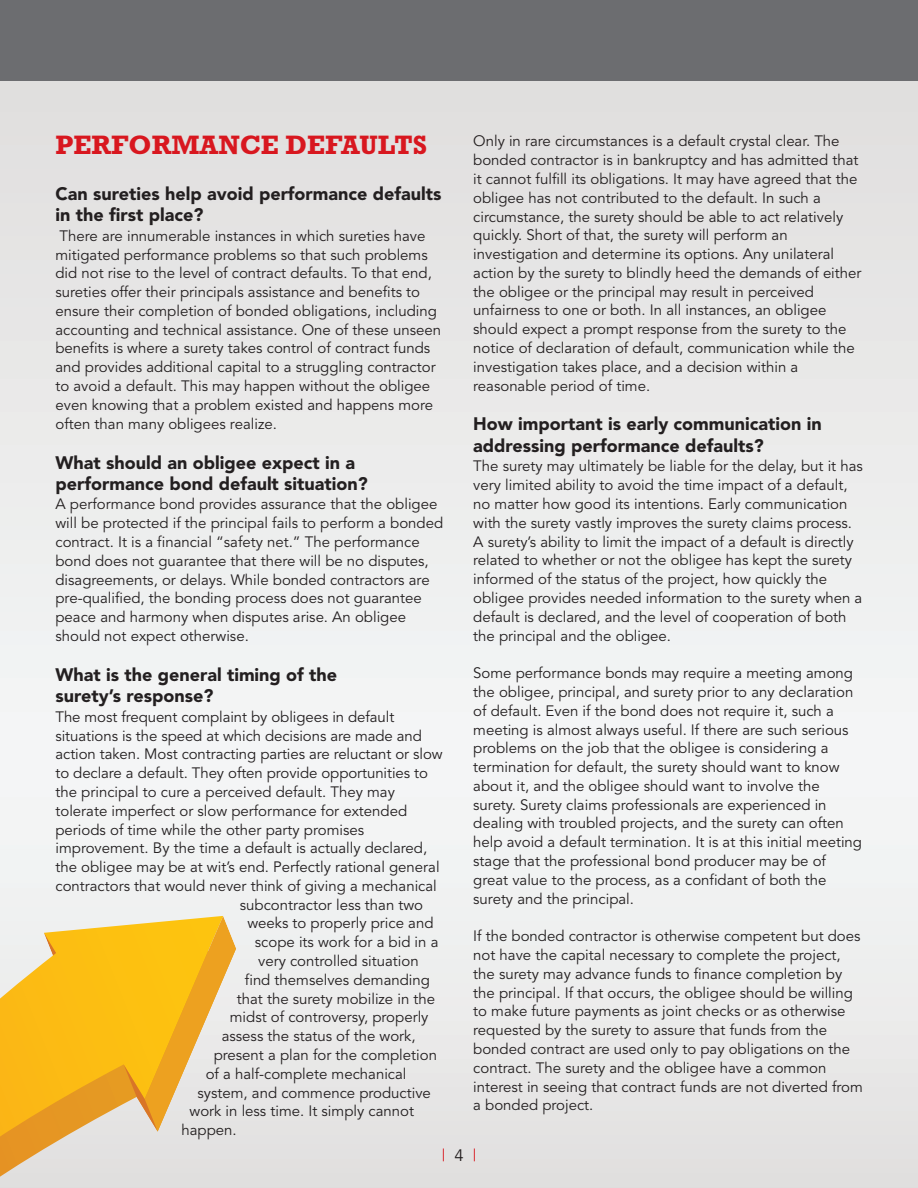
<style>
.page{position:relative;width:918px;height:1188px;background:#fff}
.page>*{position:absolute;margin:0;border:0;box-sizing:border-box;transform-origin:0 0}
.t1{font:700 27px "Rockwell";color:#d8171f}
.t2{font:900 18px/21.6px "Avenir";color:#231f20}
.t3{font:16.5px "Avenir";color:#d8171f}
.t4{font:15px/18.8px "Avenir";color:#231f20}
.s1{color:#231f20}
</style>
<div class="page">
<div style="left:0;top:0;width:918px;height:1188px;background:linear-gradient(to right,#ebecec,#ebebeb)"></div>
<div style="left:0;top:0;width:918px;height:81px;background:#6c6d70"></div>
<svg style="left:0;top:916px;width:223px;height:272px;background:#efc768"></svg>
<svg style="left:124px;top:916px;width:112px;height:216px;background:#f1c75f"></svg>
<p class="t4" style="left:473px;top:133px;width:390px">Only in rare circumstances is a default crystal clear. The bonded contractor is in bankruptcy and has admitted that it cannot fulfill its obligations. It may have agreed that the obligee has not contributed to the default. In such a circumstance, the surety should be able to act relatively quickly. Short of that, the surety will perform an investigation and determine its options. Any unilateral action by the surety to blindly heed the demands of either the obligee or the principal may result in perceived unfairness to one or both. In all instances, an obligee should expect a prompt response from the surety to the notice of declaration of default, communication while the investigation takes place, and a decision within a reasonable period of time.</p>
<p class="t2" style="left:473px;top:415px;width:350px">How important is early communication in addressing performance defaults?</p>
<p class="t4" style="left:473px;top:458px;width:391px">The surety may ultimately be liable for the delay, but it has very limited ability to avoid the time impact of a default, no matter how good its intentions. Early communication with the surety vastly improves the surety claims process.<br>A surety’s ability to limit the impact of a default is directly related to whether or not the obligee has kept the surety informed of the status of the project, how quickly the obligee provides needed information to the surety when a default is declared, and the level of cooperation of both the principal and the obligee.</p>
<p class="t4" style="left:473px;top:665px;width:390px">Some performance bonds may require a meeting among the obligee, principal, and surety prior to any declaration of default. Even if the bond does not require it, such a meeting is almost always useful. If there are such serious problems on the job that the obligee is considering a termination for default, the surety should want to know about it, and the obligee should want to involve the surety. Surety claims professionals are experienced in dealing with troubled projects, and the surety can often help avoid a default termination. It is at this initial meeting stage that the professional bond producer may be of great value to the process, as a confidant of both the surety and the principal.</p>
<p class="t4" style="left:473px;top:928px;width:391px">If the bonded contractor is otherwise competent but does not have the capital necessary to complete the project, the surety may advance funds to finance completion by the principal. If that occurs, the obligee should be willing to make future payments as joint checks or as otherwise requested by the surety to assure that funds from the bonded contract are used only to pay obligations on the contract. The surety and the obligee have a common interest in seeing that contract funds are not diverted from a bonded project.</p>
<p class="t3" style="left:442px;top:1149px;width:36px">|<span class="s1">4</span>|</p>
<h1 class="t1" style="left:56px;top:129px;width:373px">PERFORMANCE DEFAULTS</h1>
<p class="t2" style="left:55px;top:184px;width:387px">Can sureties help avoid performance defaults in the first place?</p>
<p class="t4" style="left:56px;top:227px;width:387px">There are innumerable instances in which sureties have mitigated performance problems so that such problems did not rise to the level of contract defaults. To that end, sureties offer their principals assistance and benefits to ensure their completion of bonded obligations, including accounting and technical assistance. One of these unseen benefits is where a surety takes control of contract funds and provides additional capital to a struggling contractor to avoid a default. This may happen without the obligee even knowing that a problem existed and happens more often than many obligees realize.</p>
<p class="t2" style="left:56px;top:453px;width:314px">What should an obligee expect in a performance bond default situation?</p>
<p class="t4" style="left:56px;top:496px;width:389px">A performance bond provides assurance that the obligee will be protected if the principal fails to perform a bonded contract. It is a financial “safety net.” The performance bond does not guarantee that there will be no disputes, disagreements, or delays. While bonded contractors are pre-qualified, the bonding process does not guarantee peace and harmony when disputes arise. An obligee should not expect otherwise.</p>
<p class="t2" style="left:56px;top:665px;width:283px">What is the general timing of the surety’s response?</p>
<p class="t4" style="left:56px;top:708px;width:340px">The most frequent complaint by obligees in default</p>
<p class="t4" style="left:55px;top:727px;width:368px">situations is the speed at which decisions are made and</p>
<p class="t4" style="left:55px;top:746px;width:389px">action taken. Most contracting parties are reluctant or slow</p>
<p class="t4" style="left:55px;top:765px;width:374px">to declare a default. They often provide opportunities to</p>
<p class="t4" style="left:55px;top:784px;width:341px">the principal to cure a perceived default. They may</p>
<p class="t4" style="left:55px;top:802px;width:353px">tolerate imperfect or slow performance for extended</p>
<p class="t4" style="left:55px;top:821px;width:310px">periods of time while the other party promises</p>
<p class="t4" style="left:55px;top:840px;width:373px">improvement. By the time a default is actually declared,</p>
<p class="t4" style="left:55px;top:859px;width:386px">the obligee may be at wit’s end. Perfectly rational general</p>
<p class="t4" style="left:55px;top:878px;width:383px">contractors that would never think of giving a mechanical</p>
<p class="t4" style="left:240px;top:896px;width:185px">subcontractor less than two</p>
<p class="t4" style="left:247px;top:915px;width:188px">weeks to properly price and</p>
<p class="t4" style="left:255px;top:934px;width:185px">scope its work for a bid in a</p>
<p class="t4" style="left:258px;top:953px;width:162px">very controlled situation</p>
<p class="t4" style="left:245px;top:972px;width:187px">find themselves demanding</p>
<p class="t4" style="left:237px;top:990px;width:200px">that the surety mobilize in the</p>
<p class="t4" style="left:230px;top:1009px;width:200px">midst of controversy, properly</p>
<p class="t4" style="left:222px;top:1028px;width:195px">assess the status of the work,</p>
<p class="t4" style="left:214px;top:1047px;width:225px">present a plan for the completion</p>
<p class="t4" style="left:206px;top:1065px;width:202px">of a half-complete mechanical</p>
<p class="t4" style="left:198px;top:1084px;width:235px">system, and commence productive</p>
<p class="t4" style="left:190px;top:1103px;width:226px">work in less time. It simply cannot</p>
<p class="t4" style="left:181px;top:1122px;width:57px">happen.</p>
</div>
